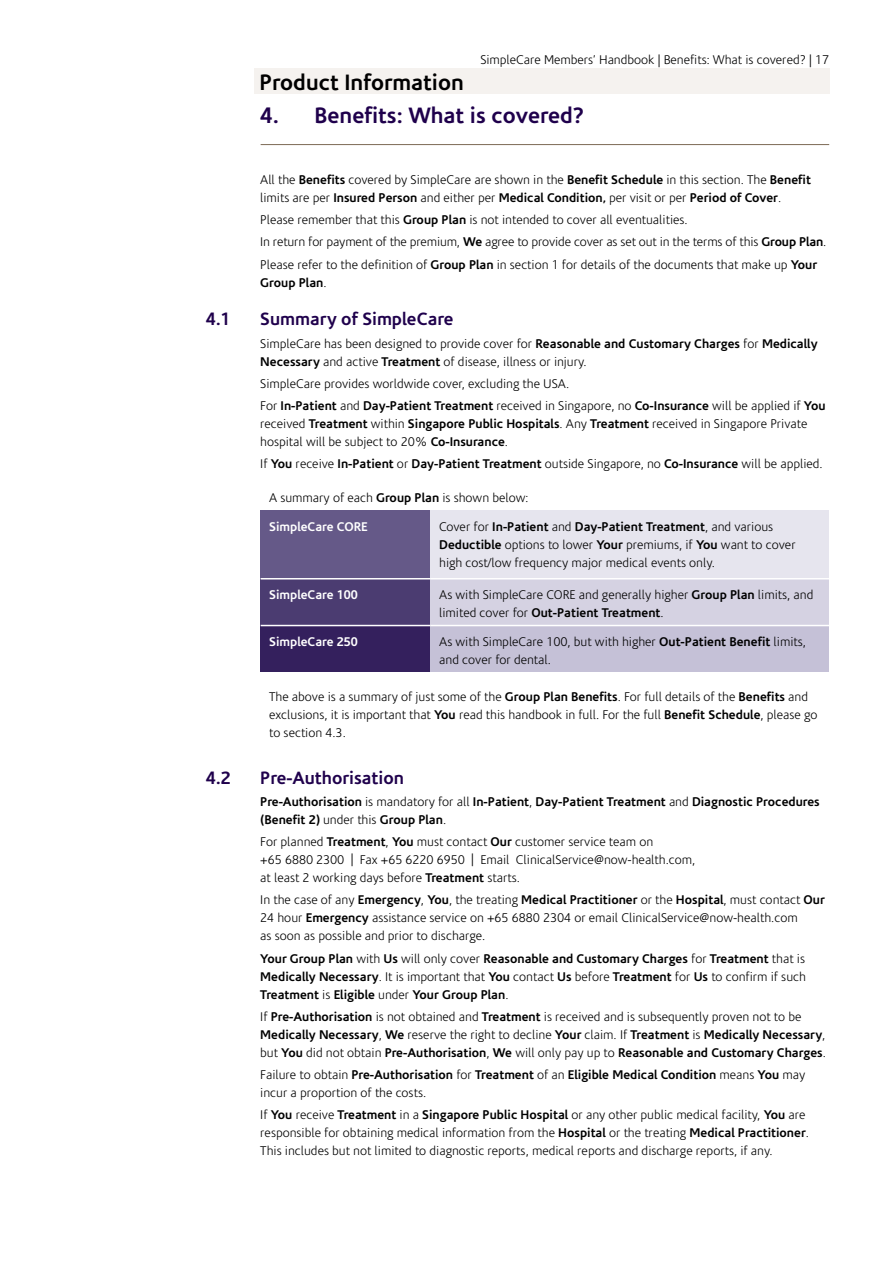
<style>
.page{position:relative;width:893px;height:1263px;background:#fff}
.page>*{position:absolute;margin:0;border:0;box-sizing:border-box;transform-origin:0 0}
.t1{font:700 22.5px "Corisande";color:#1f004c}
.t2{font:700 22.5px "Corisande";color:#000}
.t3{font:700 18px "Corisande";color:#1f004c}
.t4{font:300 12.75px/18px "Corisande";color:#000}
.t5{font:700 12.75px/18px "Corisande";color:#000}
.t6{font:700 12.75px "Corisande";color:#fff}
.s1{font-weight:700}
.s2{font-weight:300}
</style>
<div class="page">
<hr style="left:261px;top:144px;width:568px;height:1px;background:#7c6a55">
<div style="left:261px;top:511px;width:170px;height:68px;background:#655988"></div>
<div style="left:431px;top:511px;width:398px;height:68px;background:#e6e5ee"></div>
<div style="left:261px;top:579px;width:170px;height:46px;background:#4b3c71"></div>
<div style="left:431px;top:579px;width:398px;height:46px;background:#d5d2e2"></div>
<div style="left:261px;top:625px;width:170px;height:47px;background:#34205d"></div>
<div style="left:431px;top:625px;width:398px;height:47px;background:#c5c1d7"></div>
<hr style="left:261px;top:578px;width:170px;height:1px;background:#fff">
<hr style="left:261px;top:625px;width:170px;height:1px;background:#fff">
<hr style="left:431px;top:578px;width:398px;height:1px;background:#fff">
<hr style="left:431px;top:625px;width:398px;height:1px;background:#fff">
<div style="left:254px;top:68px;width:575px;height:26px;background:#f5f2ef"></div>
<p class="t4" style="left:480px;top:51px;width:350px">SimpleCare Members’ Handbook | Benefits: What is covered? | 17</p>
<h1 class="t1" style="left:261px;top:102px;width:325px">4. Benefits: What is covered?</h1>
<h1 class="t2" style="left:260px;top:69px;width:206px">Product Information</h1>
<p class="t4" style="left:260px;top:171px;width:552px">All the <span class="s1">Benefits</span> covered by SimpleCare are shown in the <span class="s1">Benefit Schedule</span> in this section. The <span class="s1">Benefit </span>limits are per <span class="s1">Insured Person</span> and either per <span class="s1">Medical Condition,</span> per visit or per <span class="s1">Period of Cover</span>.</p>
<p class="t4" style="left:260px;top:209px;width:568px;line-height:22.2px">Please remember that this <span class="s1">Group Plan</span> is not intended to cover all eventualities.<br>In return for payment of the premium, <span class="s1">We</span> agree to provide cover as set out in the terms of this <span class="s1">Group Plan</span>.<br>Please refer to the definition of <span class="s1">Group Plan</span> in section 1 for details of the documents that make up <span class="s1">Your</span></p>
<p class="t5" style="left:260px;top:273px;width:68px">Group Plan<span class="s2">.</span></p>
<h2 class="t3" style="left:206px;top:309px;width:26px">4.1</h2>
<h2 class="t3" style="left:260px;top:309px;width:195px">Summary of SimpleCare</h2>
<p class="t4" style="left:260px;top:335px;width:559px">SimpleCare has been designed to provide cover for <span class="s1">Reasonable and Customary Charges</span> for <span class="s1">Medically<br>Necessary</span> and active <span class="s1">Treatment</span> of disease, illness or injury.</p>
<p class="t4" style="left:260px;top:373px;width:567px;line-height:22.2px">SimpleCare provides worldwide cover, excluding the USA.<br>For <span class="s1">In-Patient</span> and <span class="s1">Day-Patient Treatment</span> received in Singapore, no <span class="s1">Co-Insurance</span> will be applied if <span class="s1">You</span></p>
<p class="t4" style="left:260px;top:415px;width:549px">received <span class="s1">Treatment</span> within <span class="s1">Singapore Public Hospitals</span>. Any <span class="s1">Treatment</span> received in Singapore Private hospital will be subject to 20% <span class="s1">Co-Insurance</span>.</p>
<p class="t5" style="left:260px;top:455px;width:564px"><span class="s2">If</span> You <span class="s2">receive</span> In-Patient <span class="s2">or</span> Day-Patient Treatment <span class="s2">outside Singapore, no</span> Co-Insurance <span class="s2">will be applied.</span></p>
<p class="t4" style="left:269px;top:489px;width:261px">A summary of each <span class="s1">Group Plan</span> is shown below:</p>
<p class="t6" style="left:269px;top:519px;width:100px">SimpleCare CORE</p>
<p class="t4" style="left:439px;top:518px;width:358px">Cover for <span class="s1">In-Patient</span> and <span class="s1">Day-Patient Treatment</span>, and various<br><span class="s1">Deductible</span> options to lower <span class="s1">Your</span> premiums, if <span class="s1">You</span> want to cover high cost/low frequency major medical events only.</p>
<p class="t6" style="left:269px;top:587px;width:90px">SimpleCare 100</p>
<p class="t4" style="left:439px;top:586px;width:376px">As with SimpleCare CORE and generally higher <span class="s1">Group Plan</span> limits, and limited cover for <span class="s1">Out-Patient Treatment</span>.</p>
<p class="t6" style="left:269px;top:634px;width:90px">SimpleCare 250</p>
<p class="t4" style="left:439px;top:633px;width:368px">As with SimpleCare 100, but with higher <span class="s1">Out-Patient Benefit</span> limits, and cover for dental.</p>
<p class="t4" style="left:269px;top:688px;width:550px">The above is a summary of just some of the <span class="s1">Group Plan Benefits</span>. For full details of the <span class="s1">Benefits</span> and exclusions, it is important that <span class="s1">You</span> read this handbook in full. For the full <span class="s1">Benefit Schedule</span>, please go to section 4.3.</p>
<h2 class="t3" style="left:206px;top:767px;width:26px">4.2</h2>
<h2 class="t3" style="left:260px;top:767px;width:145px">Pre-Authorisation</h2>
<p class="t5" style="left:260px;top:793px;width:561px">Pre-Authorisation <span class="s2">is mandatory for all</span> In-Patient<span class="s2">,</span> Day-Patient Treatment <span class="s2">and</span> Diagnostic Procedures (Benefit 2) <span class="s2">under this</span> Group Plan<span class="s2">.</span></p>
<p class="t4" style="left:260px;top:833px;width:437px">For planned <span class="s1">Treatment</span>, <span class="s1">You</span> must contact <span class="s1">Our</span> customer service team on<br>+65 6880 2300 | Fax +65 6220 6950 | Email ClinicalService@now-health.com, at least 2 working days before <span class="s1">Treatment</span> starts.</p>
<p class="t4" style="left:260px;top:891px;width:566px">In the case of any <span class="s1">Emergency</span>, <span class="s1">You</span>, the treating <span class="s1">Medical Practitioner</span> or the <span class="s1">Hospital</span>, must contact <span class="s1">Our<br></span>24 hour <span class="s1">Emergency</span> assistance service on +65 6880 2304 or email ClinicalService@now-health.com<br>as soon as possible and prior to discharge.</p>
<p class="t5" style="left:260px;top:949px;width:547px;text-align:justify">Your Group Plan <span class="s2">with</span> Us <span class="s2">will only cover</span> Reasonable and Customary Charges <span class="s2">for</span> Treatment <span class="s2">that is </span>Medically Necessary<span class="s2">. It is important that</span> You <span class="s2">contact</span> Us <span class="s2">before</span> Treatment <span class="s2">for</span> Us <span class="s2">to confirm if such </span>Treatment <span class="s2">is</span> Eligible <span class="s2">under</span> Your Group Plan<span class="s2">.</span></p>
<p class="t5" style="left:260px;top:1008px;width:567px"><span class="s2">If</span> Pre-Authorisation <span class="s2">is not obtained and</span> Treatment <span class="s2">is received and is subsequently proven not to be<br></span>Medically Necessary<span class="s2">,</span> We <span class="s2">reserve the right to decline</span> Your <span class="s2">claim. If</span> Treatment <span class="s2">is</span> Medically Necessary<span class="s2">, but</span> You <span class="s2">did not obtain</span> Pre-Authorisation<span class="s2">,</span> We <span class="s2">will only pay up to</span> Reasonable and Customary Charges<span class="s2">.</span></p>
<p class="t4" style="left:260px;top:1066px;width:547px">Failure to obtain <span class="s1">Pre-Authorisation</span> for <span class="s1">Treatment</span> of an <span class="s1">Eligible Medical Condition</span> means <span class="s1">You</span> may incur a proportion of the costs.</p>
<p class="t4" style="left:260px;top:1106px;width:550px">If <span class="s1">You</span> receive <span class="s1">Treatment</span> in a <span class="s1">Singapore Public Hospital</span> or any other public medical facility, <span class="s1">You</span> are responsible for obtaining medical information from the <span class="s1">Hospital</span> or the treating <span class="s1">Medical Practitioner</span>.<br>This includes but not limited to diagnostic reports, medical reports and discharge reports, if any.</p>
</div>
